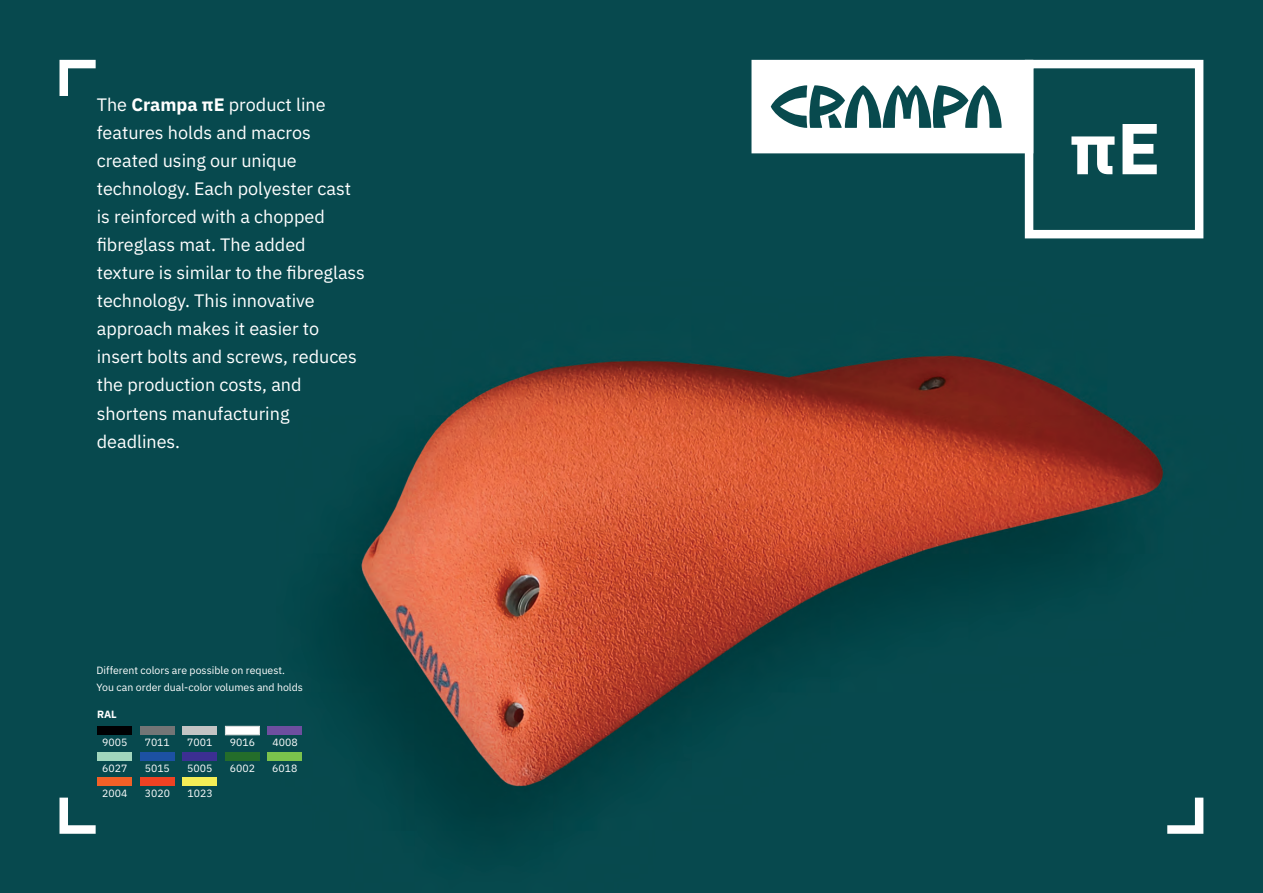
<style>
.page{position:relative;width:1263px;height:893px;background:#fff}
.page>*{position:absolute;margin:0;border:0;box-sizing:border-box;transform-origin:0 0}
.t1{font:700 72px "IBM Plex Sans";color:#fff}
.t2{font:18px/28px "IBM Plex Sans";color:#fff}
.t3{font:10.5px/16.4px "IBM Plex Sans";color:#fff}
.t4{font:700 10.5px "IBM Plex Sans";color:#fff}
.s1{font-weight:700}
</style>
<div class="page">
<img style="left:0;top:0;width:1263px;height:893px">
<div style="left:1025px;top:60px;width:178px;height:178px;background:#084a4e;border:9px solid #fff"></div>
<div style="left:751px;top:60px;width:282px;height:93px;background:#fff"></div>
<svg style="left:771px;top:85px;width:231px;height:43px"></svg>
<svg style="left:55px;top:56px;width:49px;height:48px"></svg>
<svg style="left:55px;top:789px;width:49px;height:49px"></svg>
<svg style="left:1159px;top:789px;width:49px;height:49px"></svg>
<div style="left:98px;top:726px;width:34px;height:9px;background:#000002"></div>
<div style="left:140px;top:726px;width:34px;height:9px;background:#737576"></div>
<div style="left:183px;top:726px;width:34px;height:9px;background:#c3c4c4"></div>
<div style="left:225px;top:726px;width:35px;height:9px;background:#fff;border:1px solid #e0e1e0"></div>
<div style="left:268px;top:726px;width:34px;height:9px;background:#6e4e9f"></div>
<div style="left:98px;top:752px;width:34px;height:8px;background:#a1d6bd"></div>
<div style="left:140px;top:752px;width:34px;height:8px;background:#1c51a3"></div>
<div style="left:183px;top:752px;width:34px;height:8px;background:#3c2f92"></div>
<div style="left:225px;top:752px;width:34px;height:8px;background:#246d2a"></div>
<div style="left:268px;top:752px;width:34px;height:8px;background:#7bc24c"></div>
<div style="left:98px;top:777px;width:34px;height:9px;background:#f26027"></div>
<div style="left:140px;top:777px;width:34px;height:9px;background:#ef4223"></div>
<div style="left:183px;top:777px;width:34px;height:9px;background:#f4ee56"></div>
<p class="t2" style="left:97px;top:92px;width:270px">The <span class="s1">Crampa πE</span> product line features holds and macros created using our unique technology. Each polyester cast is reinforced with a chopped fibreglass mat. The added texture is similar to the fibreglass technology. This innovative approach makes it easier to insert bolts and screws, reduces the production costs, and shortens manufacturing deadlines.</p>
<p class="t3" style="left:97px;top:663px;width:208px">Different colors are possible on request.<br>You can order dual-color volumes and holds</p>
<p class="t4" style="left:97px;top:710px;width:21px">RAL</p>
<p class="t3" style="left:102px;top:735px;width:27px">9005</p>
<p class="t3" style="left:145px;top:735px;width:27px">7011</p>
<p class="t3" style="left:187px;top:735px;width:27px">7001</p>
<p class="t3" style="left:230px;top:735px;width:27px">9016</p>
<p class="t3" style="left:272px;top:735px;width:27px">4008</p>
<p class="t3" style="left:102px;top:761px;width:27px">6027</p>
<p class="t3" style="left:145px;top:761px;width:27px">5015</p>
<p class="t3" style="left:187px;top:761px;width:27px">5005</p>
<p class="t3" style="left:230px;top:761px;width:27px">6002</p>
<p class="t3" style="left:272px;top:761px;width:27px">6018</p>
<p class="t3" style="left:102px;top:786px;width:27px">2004</p>
<p class="t3" style="left:145px;top:786px;width:27px">3020</p>
<p class="t3" style="left:187px;top:786px;width:27px">1023</p>
<h1 class="t1" style="left:1070px;top:118px;width:92px">πE</h1>
</div>
